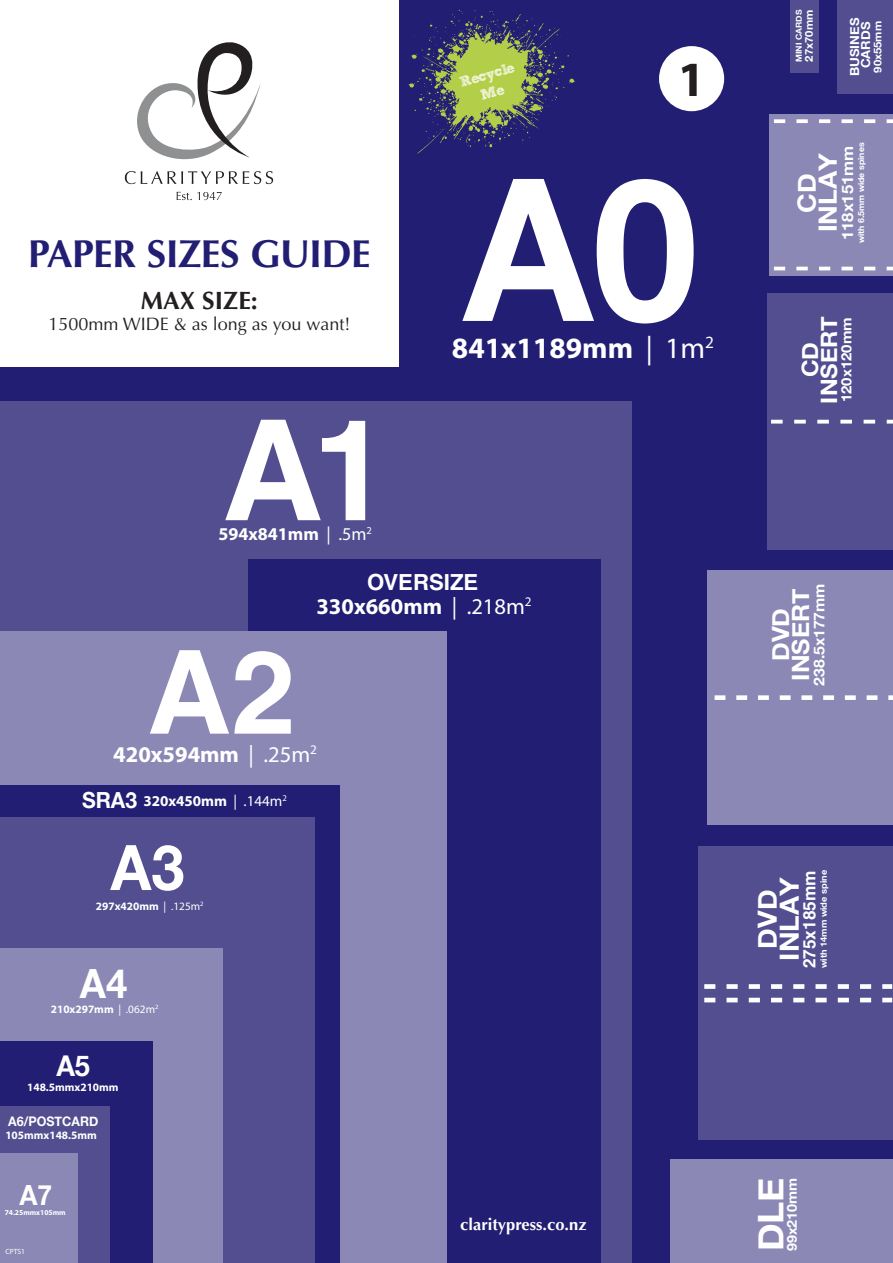
<style>
.page{position:relative;width:893px;height:1263px;background:#221e73}
.page>*{position:absolute;margin:0;border:0;box-sizing:border-box;transform-origin:0 0}
.t1{font:700 198.75px "Helvetica Neue";color:#fff;scale:.95 1}
.t2{font:700 62.85px "Helvetica Neue";color:#fff;scale:.95 1}
.t3{font:700 49.5px "Myriad Pro";color:#231f20}
.t4{font:700 40.2px "Helvetica Neue";color:#fff;scale:.95 1}
.t5{font:700 39px "Optima";letter-spacing:-.02em;color:#221e73}
.t6{font:700 35.4px "Helvetica Neue";color:#fff;scale:1.05 1}
.t7{font:700 29.55px "Myriad Pro";color:#fff}
.t8{font:700 28.65px "Helvetica Neue";color:#fff;scale:.95 1}
.t9{font:700 27.9px "Helvetica Neue";color:#fff;scale:.95 1}
.t10{font:700 26.4px/21.9px "Helvetica Neue";color:#fff;text-align:center;scale:1.05 1}
.t11{font:700 25.2px/21px "Helvetica Neue";color:#fff;text-align:center;scale:1.05 1}
.t12{font:700 25.05px "Optima";color:#231f20}
.t13{font:700 23.85px/19.8px "Helvetica Neue";color:#fff;text-align:center;scale:1.05 1}
.t14{font:700 22.65px "Myriad Pro";color:#fff}
.t15{font:700 22.65px/18.9px "Helvetica Neue";color:#fff;text-align:center;scale:1.05 1}
.t16{font:700 22.2px "Helvetica";color:#fff}
.t17{font:700 22.2px "Helvetica Neue";color:#fff;scale:.95 1}
.t18{font:18px "Optima";color:#231f20}
.t19{font:700 18px "Myriad Pro";color:#fff}
.t20{font:700 17.25px "Helvetica";color:#fff}
.t21{font:700 16.5px "Optima";color:#fff}
.t22{font:700 15.75px "Helvetica Neue";color:#fff;scale:1.05 1}
.t23{font:700 15px "Myriad Pro";color:#fff}
.t24{font:700 14.85px "Helvetica Neue";color:#fff;scale:1.05 1}
.t25{font:14.4px "Sketch Rockwell";color:#fff}
.t26{font:700 14.1px "Helvetica Neue";color:#fff;scale:1.05 1}
.t27{font:700 13.65px "Helvetica Neue";color:#fff;scale:1.05 1}
.t28{font:700 13.2px "Helvetica Neue";color:#fff;scale:.95 1}
.t29{font:700 12.45px/11.1px "Helvetica Neue";color:#fff;text-align:center;scale:1.05 1}
.t30{font:700 11.25px "Myriad Pro";color:#fff}
.t31{font:700 10.65px "Helvetica Neue";color:#fff;scale:1.05 1}
.t32{font:700 8.85px "Helvetica Neue";color:#fff;scale:1.05 1}
.t33{font:700 8.4px "Helvetica Neue";color:#fff;scale:1.05 1}
.t34{font:700 8.25px "Helvetica Neue";color:#fff;scale:1.05 1}
.t35{font:700 7.5px "Myriad Pro";color:#fff}
.t36{font:7.5px "Myriad Pro";color:#fff}
.s1{font-weight:400}
</style>
<div class="page">
<div style="left:0;top:402px;width:632px;height:861px;background:#524e90"></div>
<div style="left:248px;top:560px;width:352px;height:703px;background:#221e73"></div>
<div style="left:0;top:631px;width:446px;height:632px;background:#8c88b6"></div>
<div style="left:0;top:785px;width:339px;height:478px;background:#221e73"></div>
<div style="left:0;top:817px;width:315px;height:446px;background:#524e90"></div>
<div style="left:0;top:948px;width:222px;height:315px;background:#8c88b6"></div>
<div style="left:670px;top:1159px;width:223px;height:104px;background:#8c88b6"></div>
<div style="left:0;top:1041px;width:152px;height:222px;background:#221e73"></div>
<div style="left:0;top:1107px;width:110px;height:156px;background:#524e90"></div>
<div style="left:0;top:1153px;width:77px;height:110px;background:#8c88b6"></div>
<div style="left:767px;top:294px;width:126px;height:256px;background:#524e90"></div>
<div style="left:769px;top:114px;width:124px;height:161px;background:#8c88b6"></div>
<div style="left:837px;top:0;width:56px;height:94px;background:#524e90"></div>
<div style="left:790px;top:0;width:29px;height:72px;background:#524e90"></div>
<div style="left:698px;top:846px;width:195px;height:294px;background:#524e90"></div>
<div style="left:707px;top:570px;width:186px;height:255px;background:#8c88b6"></div>
<svg style="left:704px;top:984px;width:188px;height:5px"></svg>
<svg style="left:715px;top:695px;width:178px;height:5px"></svg>
<svg style="left:704px;top:998px;width:188px;height:4px"></svg>
<svg style="left:887px;top:420px;width:6px;height:4px"></svg>
<svg style="left:864px;top:420px;width:11px;height:4px"></svg>
<svg style="left:840px;top:420px;width:12px;height:4px"></svg>
<svg style="left:817px;top:420px;width:12px;height:4px"></svg>
<svg style="left:794px;top:420px;width:12px;height:4px"></svg>
<svg style="left:771px;top:420px;width:12px;height:4px"></svg>
<svg style="left:887px;top:119px;width:6px;height:4px"></svg>
<svg style="left:864px;top:119px;width:11px;height:4px"></svg>
<svg style="left:841px;top:119px;width:12px;height:4px"></svg>
<svg style="left:819px;top:119px;width:11px;height:4px"></svg>
<svg style="left:796px;top:119px;width:12px;height:4px"></svg>
<svg style="left:774px;top:119px;width:11px;height:4px"></svg>
<svg style="left:887px;top:267px;width:6px;height:3px"></svg>
<svg style="left:864px;top:267px;width:11px;height:3px"></svg>
<svg style="left:841px;top:267px;width:12px;height:3px"></svg>
<svg style="left:819px;top:267px;width:11px;height:3px"></svg>
<svg style="left:796px;top:267px;width:12px;height:3px"></svg>
<svg style="left:774px;top:267px;width:11px;height:3px"></svg>
<svg style="left:225px;top:420px;width:140px;height:100px"></svg>
<svg style="left:150px;top:650px;width:141px;height:84px"></svg>
<div style="left:0;top:0;width:399px;height:366px;background:#fff"></div>
<div style="left:659px;top:46px;width:65px;height:65px;background:#fff;border-radius:50%"></div>
<svg style="left:125px;top:42px;width:148px;height:142px"></svg>
<svg style="left:177px;top:192px;width:45px;height:8px"></svg>
<svg style="left:408px;top:9px;width:167px;height:145px"></svg>
<p class="t5" style="left:28px;top:231px;width:344px">PAPER SIZES GUIDE</p>
<p class="t12" style="left:141px;top:286px;width:119px">MAX SIZE:</p>
<p class="t18" style="left:49px;top:313px;width:303px">1500mm WIDE &amp; as long as you want!</p>
<p class="t25" style="left:458px;top:75px;width:58px;rotate:-16deg">Recycle</p>
<p class="t3" style="left:678px;top:47px;width:29px">1</p>
<h1 class="t1" style="left:463px;top:127px;width:248px">A0</h1>
<p class="t7" style="left:452px;top:329px;width:264px">841x1189mm <span class="s1">| 1m</span><sup>2</sup></p>
<p class="t34" style="left:794px;top:62px;width:51px;rotate:-90deg">MINI CARDS</p>
<p class="t31" style="left:802px;top:62px;width:51px;rotate:-90deg">27x70mm</p>
<p class="t29" style="left:849px;top:76px;width:57px;rotate:-90deg">BUSINES<br>CARDS</p>
<p class="t31" style="left:871px;top:73px;width:51px;rotate:-90deg">90x55mm</p>
<h3 class="t11" style="left:796px;top:232px;width:77px;rotate:-90deg">CD<br>INLAY</h3>
<h3 class="t22" style="left:838px;top:240px;width:91px;rotate:-90deg">118x151mm</h3>
<p class="t33" style="left:856px;top:243px;width:98px;rotate:-90deg">with 6.5mm wide spines</p>
<h3 class="t15" style="left:800px;top:403px;width:85px;rotate:-90deg">CD<br>INSERT</h3>
<p class="t26" style="left:838px;top:402px;width:82px;rotate:-90deg">120x120mm</p>
<p class="t19" style="left:218px;top:523px;width:155px">594x841mm <span class="s1">| .5m</span><sup>2</sup></p>
<p class="t16" style="left:367px;top:569px;width:113px">OVERSIZE</p>
<p class="t14" style="left:316px;top:591px;width:217px">330x660mm <span class="s1">| .218m</span><sup>2</sup></p>
<p class="t14" style="left:113px;top:739px;width:205px">420x594mm <span class="s1">| .25m</span><sup>2</sup></p>
<h3 class="t17" style="left:82px;top:787px;width:59px">SRA3</h3>
<p class="t23" style="left:143px;top:791px;width:145px">320x450mm <span class="s1">| .144m</span><sup>2</sup></p>
<h2 class="t2" style="left:110px;top:829px;width:79px">A3</h2>
<p class="t30" style="left:96px;top:898px;width:109px">297x420mm <span class="s1">| .125m</span><sup>2</sup></p>
<h3 class="t4" style="left:80px;top:959px;width:51px">A4</h3>
<p class="t30" style="left:51px;top:1002px;width:109px">210x297mm <span class="s1">| .062m</span><sup>2</sup></p>
<h3 class="t8" style="left:56px;top:1048px;width:37px">A5</h3>
<p class="t28" style="left:8px;top:1113px;width:96px">A6/POSTCARD</p>
<p class="t30" style="left:27px;top:1080px;width:93px">148.5mmx210mm</p>
<p class="t30" style="left:5px;top:1127px;width:93px">105mmx148.5mm</p>
<h3 class="t9" style="left:19px;top:1178px;width:36px">A7</h3>
<p class="t35" style="left:5px;top:1207px;width:62px">74.25mmx105mm</p>
<p class="t36" style="left:5px;top:1247px;width:21px">CPTS1</p>
<p class="t21" style="left:460px;top:1214px;width:128px">claritypress.co.nz</p>
<h3 class="t13" style="left:770px;top:680px;width:89px;rotate:-90deg">DVD<br>INSERT</h3>
<h3 class="t24" style="left:810px;top:686px;width:99px;rotate:-90deg">238.5x177mm</h3>
<h3 class="t10" style="left:756px;top:961px;width:81px;rotate:-90deg">DVD<br>INLAY</h3>
<p class="t32" style="left:818px;top:968px;width:95px;rotate:-90deg">with 14mm wide spine</p>
<p class="t20" style="left:799px;top:968px;width:99px;rotate:-90deg">275x185mm</p>
<h3 class="t6" style="left:749px;top:1251px;width:72px;rotate:-90deg">DLE</h3>
<p class="t27" style="left:783px;top:1251px;width:72px;rotate:-90deg">99x210mm</p>
</div>
